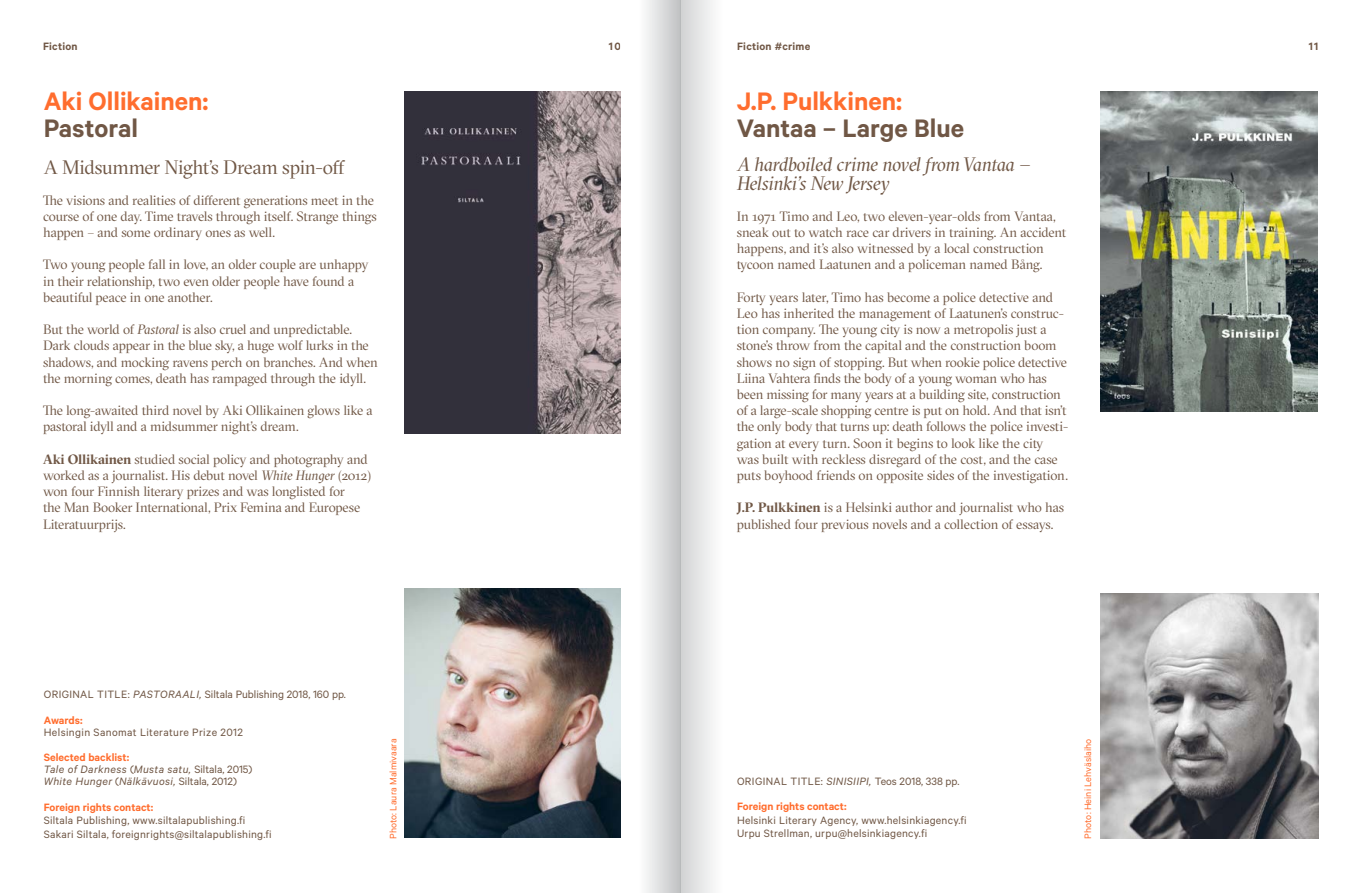
<style>
.page{position:relative;width:1361px;height:893px;background:#fff}
.page>*{position:absolute;margin:0;border:0;box-sizing:border-box;transform-origin:0 0}
.t1{font:600 28.5px "Calibre";color:#ff6d2e}
.t2{font:600 28.5px "Calibre";color:#705745}
.t3{font:italic 19.5px/19.5px "GT Sectra Fine";letter-spacing:-.015em;color:#705745}
.t4{font:19.5px "GT Sectra Fine";letter-spacing:-.02em;color:#705745}
.t5{font:13.5px/16.2px "GT Sectra Fine";letter-spacing:-.015em;color:#705745}
.t6{font:12px/13.5px "Calibre";letter-spacing:.02em;color:#705745}
.t7{font:italic 12px/12px "Calibre";letter-spacing:.03em;color:#705745}
.t8{font:12px/25.5px "Calibre";color:#705745}
.t9{font:600 12px "Calibre";letter-spacing:.02em;color:#705745}
.t10{font:600 12px "Calibre";color:#ff6d2e}
.t11{font:10.5px "Calibre";color:#ff6d2e}
.s1{font-style:italic}
.s2{font-weight:700}
.s3{font-weight:600;color:#ff6d2e}
.s4{font-weight:600;font-style:normal;color:#ff6d2e}
.s5{font-style:normal}
</style>
<div class="page">
<div style="left:680px;top:0;width:60px;height:893px;background:linear-gradient(to right,#d5d6d7,#fff)"></div>
<div style="left:621px;top:0;width:59px;height:893px;background:linear-gradient(to right,#fff,#c7c8ca)"></div>
<img style="left:1100px;top:593px;width:218px;height:245px">
<img style="left:1100px;top:91px;width:218px;height:321px">
<img style="left:405px;top:588px;width:216px;height:250px">
<img style="left:404px;top:91px;width:217px;height:342px">
<p class="t9" style="left:43px;top:39px;width:36px">Fiction</p>
<h1 class="t1" style="left:44px;top:84px;width:166px">Aki Ollikainen:</h1>
<h1 class="t2" style="left:44px;top:111px;width:96px">Pastoral</h1>
<h2 class="t4" style="left:44px;top:156px;width:303px">A Midsummer Night’s Dream spin-off</h2>
<p class="t5" style="left:43px;top:192px;width:335px">The visions and realities of different generations meet in the course of one day. Time travels through itself. Strange things happen – and some ordinary ones as well.</p>
<p class="t5" style="left:43px;top:256px;width:327px">Two young people fall in love, an older couple are unhappy in their relationship, two even older people have found a beautiful peace in one another.</p>
<p class="t5" style="left:43px;top:321px;width:336px">But the world of <span class="s1">Pastoral</span> is also cruel and unpredictable.<br>Dark clouds appear in the blue sky, a huge wolf lurks in the shadows, and mocking ravens perch on branches. And when the morning comes, death has rampaged through the idyll.</p>
<p class="t5" style="left:43px;top:402px;width:331px">The long-awaited third novel by Aki Ollikainen glows like a pastoral idyll and a midsummer night’s dream.</p>
<p class="t5" style="left:43px;top:451px;width:329px"><span class="s2">Aki Ollikainen</span> studied social policy and photography and worked as a journalist. His debut novel <span class="s1">White Hunger</span> (2012) won four Finnish literary prizes and was longlisted for<br>the Man Booker International, Prix Femina and Europese Literatuurprijs.</p>
<p class="t8" style="left:44px;top:681px;width:304px">ORIGINAL TITLE: <span class="s1">PASTORAALI,</span> Siltala Publishing 2018, 160 pp.<br><span class="s3">Awards:</span></p>
<p class="t6" style="left:44px;top:725px;width:201px">Helsingin Sanomat Literature Prize 2012</p>
<p class="t7" style="left:44px;top:751px;width:210px"><span class="s4">Selected backlist:<br></span>Tale of Darkness <span class="s5">(</span>Musta satu, <span class="s5">Siltala, 2015)<br></span>White Hunger <span class="s5">(</span>Nälkävuosi, <span class="s5">Siltala, 2012)</span></p>
<p class="t10" style="left:44px;top:800px;width:111px">Foreign rights contact:</p>
<p class="t6" style="left:44px;top:813px;width:229px">Siltala Publishing, www.siltalapublishing.fi<br>Sakari Siltala, foreignrights@siltalapublishing.fi</p>
<p class="t11" style="left:387px;top:839px;width:102px;rotate:-90deg">Photo: Laura Malmivaara</p>
<p class="t9" style="left:737px;top:39px;width:75px">Fiction #crime</p>
<p class="t9" style="left:609px;top:39px;width:14px">10</p>
<p class="t9" style="left:1308px;top:39px;width:11px">11</p>
<h1 class="t1" style="left:737px;top:84px;width:167px">J.P. Pulkkinen:</h1>
<h1 class="t2" style="left:737px;top:111px;width:229px">Vantaa – Large Blue</h1>
<h2 class="t3" style="left:737px;top:154px;width:295px">A hardboiled crime novel from Vantaa –<br>Helsinki’s New Jersey</h2>
<p class="t5" style="left:737px;top:208px;width:331px">In 1971 Timo and Leo, two eleven-year-olds from Vantaa, sneak out to watch race car drivers in training. An accident happens, and it’s also witnessed by a local construction tycoon named Laatunen and a policeman named Bång.</p>
<p class="t5" style="left:737px;top:289px;width:333px">Forty years later, Timo has become a police detective and Leo has inherited the management of Laatunen’s construc&shy;tion company. The young city is now a metropolis just a stone’s throw from the capital and the construction boom shows no sign of stopping. But when rookie police detective Liina Vahtera finds the body of a young woman who has been missing for many years at a building site, construction of a large-scale shopping centre is put on hold. And that isn’t the only body that turns up: death follows the police investi&shy;gation at every turn. Soon it begins to look like the city was built with reckless disregard of the cost, and the case puts boyhood friends on opposite sides of the investigation.</p>
<p class="t5" style="left:737px;top:499px;width:329px"><span class="s2">J.P. Pulkkinen</span> is a Helsinki author and journalist who has published four previous novels and a collection of essays.</p>
<p class="t6" style="left:737px;top:768px;width:224px;line-height:25.5px">ORIGINAL TITLE: <span class="s1">SINISIIPI,</span> Teos 2018, 338 pp.<br><span class="s3">Foreign rights contact:</span></p>
<p class="t6" style="left:737px;top:813px;width:231px">Helsinki Literary Agency, www.helsinkiagency.fi<br>Urpu Strellman, urpu@helsinkiagency.fi</p>
<p class="t11" style="left:1081px;top:839px;width:101px;rotate:-90deg">Photo: Heini Lehväslaiho</p>
</div>
